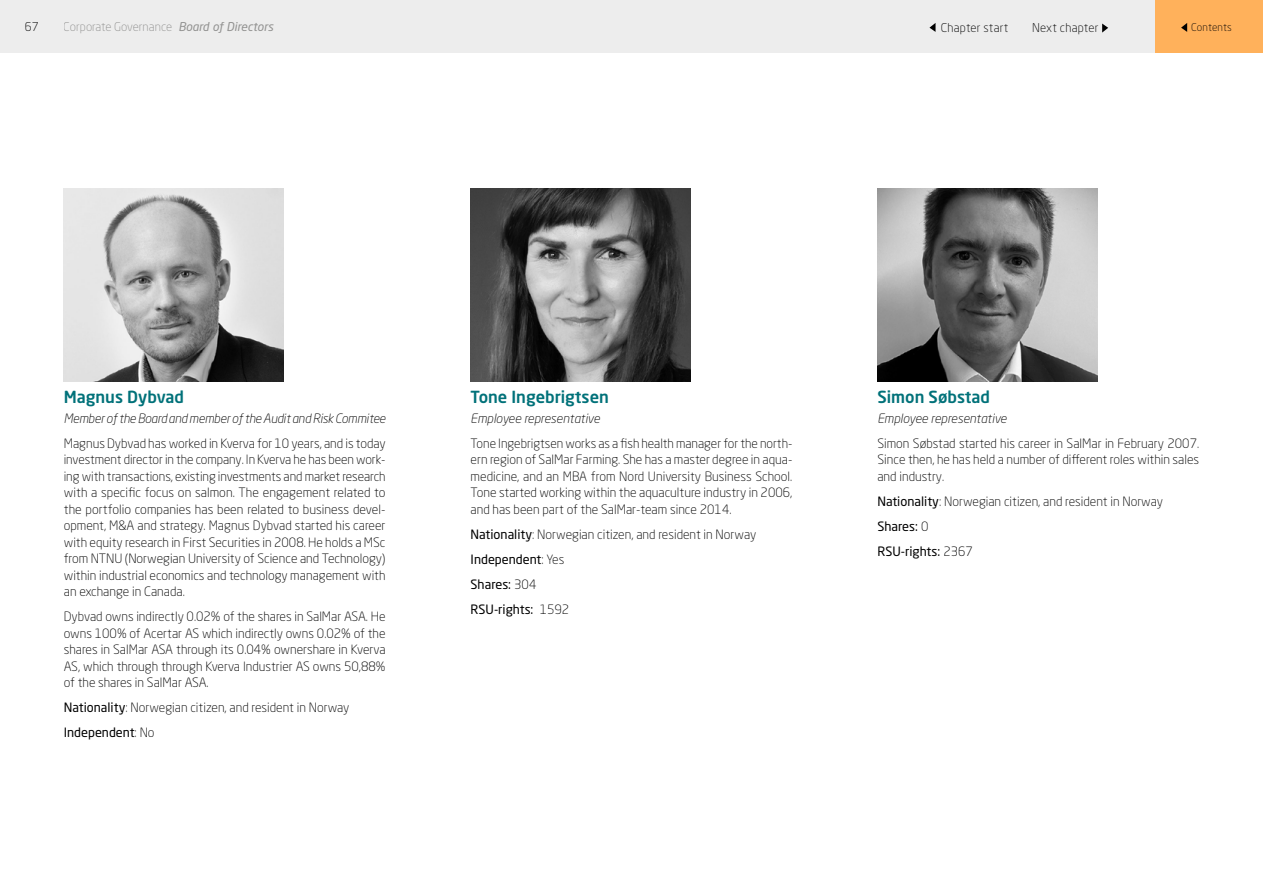
<style>
.page{position:relative;width:1263px;height:893px;background:#fff}
.page>*{position:absolute;margin:0;border:0;box-sizing:border-box;transform-origin:0 0}
.t1{font:500 16.5px "Neo Sans Pro";color:#007179}
.t2{font:300 12.75px/16.5px "Neo Sans Pro";color:#000;text-align:justify}
.t3{font:italic 300 12.75px "Neo Sans Pro";letter-spacing:-.01em;color:#000}
.t4{font:300 12px "Neo Sans Pro";letter-spacing:.02em;color:#000}
.t5{font:300 12px "Neo Sans Pro";color:#9d9d9c}
.t6{font:italic 12px "Neo Sans Pro";color:#9d9d9c}
.t7{font:italic 300 12px "Neo Sans Pro";color:#9d9d9c}
.t8{font:300 10.5px "Neo Sans Pro";color:#000}
.s1{font-weight:400}
</style>
<div class="page">
<div style="left:0;top:0;width:1178px;height:53px;background:#ededed"></div>
<div style="left:1155px;top:0;width:108px;height:53px;background:#ffb15b"></div>
<svg style="left:1181px;top:23px;width:6px;height:9px"></svg>
<svg style="left:929px;top:23px;width:6px;height:9px"></svg>
<svg style="left:1102px;top:24px;width:6px;height:9px"></svg>
<img style="left:64px;top:189px;width:220px;height:193px">
<img style="left:471px;top:189px;width:219px;height:193px">
<img style="left:877px;top:189px;width:220px;height:193px">
<p class="t4" style="left:25px;top:20px;width:15px">67</p>
<p class="t6" style="left:179px;top:19px;width:96px">Board of Directors</p>
<p class="t4" style="left:941px;top:20px;width:69px">Chapter start</p>
<p class="t4" style="left:1032px;top:20px;width:68px">Next chapter</p>
<p class="t8" style="left:1191px;top:21px;width:42px">Contents</p>
<p class="t5" style="left:64px;top:20px;width:110px">Corporate Governance</p>
<p class="t7" style="left:201px;top:20px;width:67px">d of Directors</p>
<p class="t1" style="left:64px;top:387px;width:122px">Magnus Dybvad</p>
<p class="t3" style="left:64px;top:410px;width:323px">Member of the Board and member of the Audit and Risk Commitee</p>
<p class="t2" style="left:64px;top:435px;width:323px">Magnus Dybvad has worked in Kverva for 10 years, and is today investment director in the company. In Kverva he has been work&shy;ing with transactions, existing investments and market research with a specific focus on salmon. The engagement related to the portfolio companies has been related to business devel&shy;opment, M&amp;A and strategy. Magnus Dybvad started his career with equity research in First Securities in 2008. He holds a MSc from NTNU (Norwegian University of Science and Technology) within industrial economics and technology management with an exchange in Canada.</p>
<p class="t2" style="left:64px;top:608px;width:323px">Dybvad owns indirectly 0.02% of the shares in SalMar ASA. He owns 100% of Acertar AS which indirectly owns 0.02% of the shares in SalMar ASA through its 0.04% ownershare in Kverva AS, which through through Kverva Industrier AS owns 50,88% of the shares in SalMar ASA.</p>
<p class="t2" style="left:64px;top:695px;width:287px;line-height:25px"><span class="s1">Nationality</span>: Norwegian citizen, and resident in Norway<br><span class="s1">Independent</span>: No</p>
<p class="t1" style="left:471px;top:387px;width:140px">Tone Ingebrigtsen</p>
<p class="t3" style="left:471px;top:410px;width:131px">Employee representative</p>
<p class="t2" style="left:471px;top:435px;width:323px">Tone Ingebrigtsen works as a fish health manager for the north&shy;ern region of SalMar Farming. She has a master degree in aqua&shy;medicine, and an MBA from Nord University Business School.<br>Tone started working within the aquaculture industry in 2006, and has been part of the SalMar-team since 2014.</p>
<p class="t2" style="left:471px;top:521px;width:287px;line-height:25px;text-align:left"><span class="s1">Nationality</span>: Norwegian citizen, and resident in Norway<br><span class="s1">Independent</span>: Yes<br><span class="s1">Shares:</span> 304<br><span class="s1">RSU-rights:</span> 1592</p>
<p class="t1" style="left:877px;top:387px;width:114px">Simon Søbstad</p>
<p class="t3" style="left:877px;top:410px;width:131px">Employee representative</p>
<p class="t2" style="left:877px;top:435px;width:323px">Simon Søbstad started his career in SalMar in February 2007.<br>Since then, he has held a number of different roles within sales and industry.</p>
<p class="t2" style="left:877px;top:488px;width:287px;line-height:25px;text-align:left"><span class="s1">Nationality</span>: Norwegian citizen, and resident in Norway<br><span class="s1">Shares:</span> 0<br><span class="s1">RSU-rights:</span> 2367</p>
</div>
